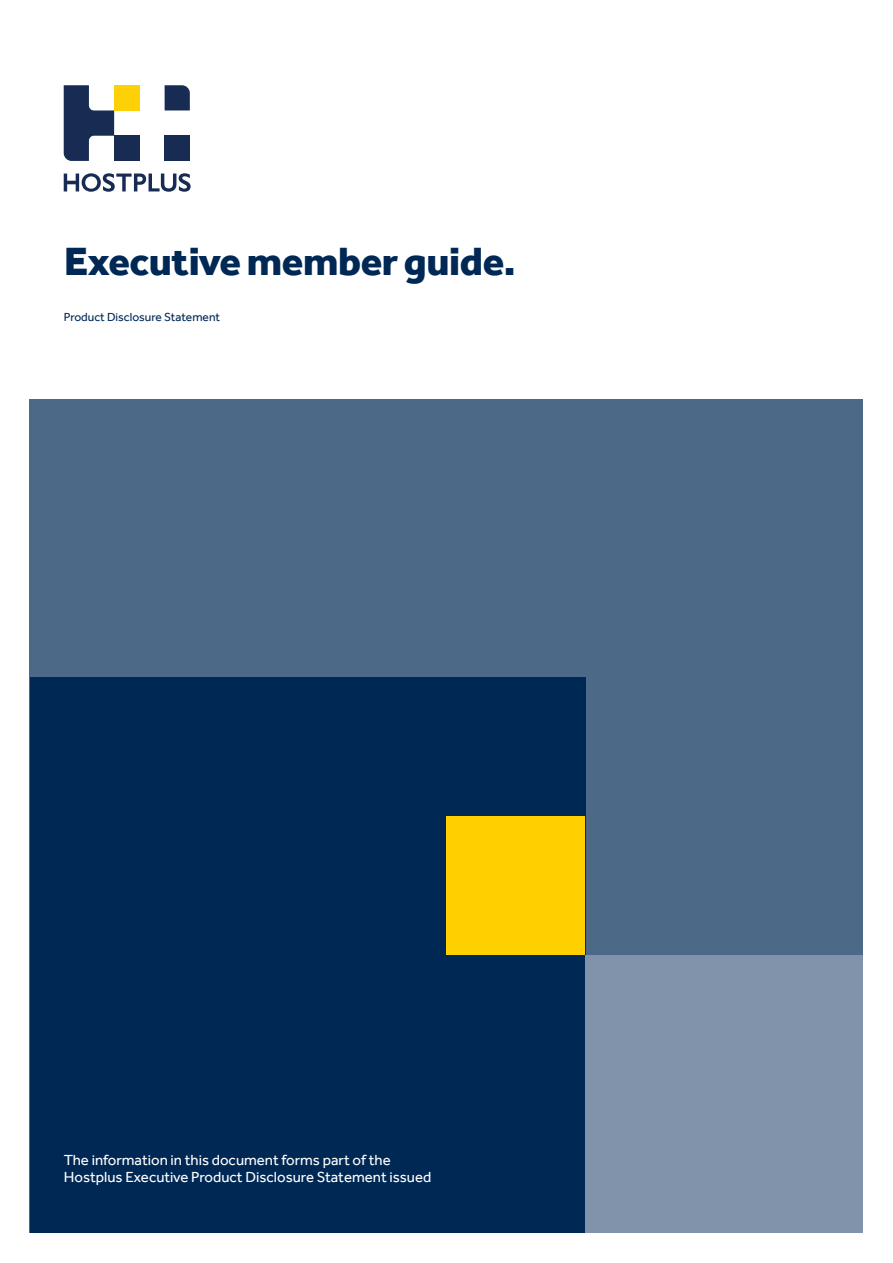
<style>
.page{position:relative;width:893px;height:1263px;background:#fff}
.page>*{position:absolute;margin:0;border:0;box-sizing:border-box;transform-origin:0 0}
.t1{font:800 40.5px "Effra";letter-spacing:-.01em;color:#002855}
.t2{font:15px/17.2px "Effra";color:#fff}
.t3{font:12px "Effra";color:#002855}
</style>
<div class="page">
<svg style="left:165px;top:85px;width:25px;height:25px"></svg>
<div style="left:165px;top:136px;width:25px;height:25px;background:#172b53"></div>
<div style="left:114px;top:85px;width:25px;height:25px;background:#fed007"></div>
<svg style="left:64px;top:85px;width:50px;height:76px"></svg>
<div style="left:114px;top:136px;width:25px;height:25px;background:#172b53"></div>
<svg style="left:64px;top:173px;width:127px;height:19px"></svg>
<div style="left:30px;top:400px;width:833px;height:833px;background:#4d6988"></div>
<div style="left:30px;top:677px;width:555px;height:556px;background:#002855"></div>
<div style="left:585px;top:955px;width:278px;height:278px;background:#8093aa"></div>
<div style="left:446px;top:816px;width:139px;height:139px;background:#ffd000"></div>
<h1 class="t1" style="left:64px;top:236px;width:453px">Executive member guide.</h1>
<p class="t3" style="left:64px;top:310px;width:158px">Product Disclosure Statement</p>
<p class="t2" style="left:64px;top:1151px;width:369px">The information in this document forms part of the<br>Hostplus Executive Product Disclosure Statement issued</p>
</div>
